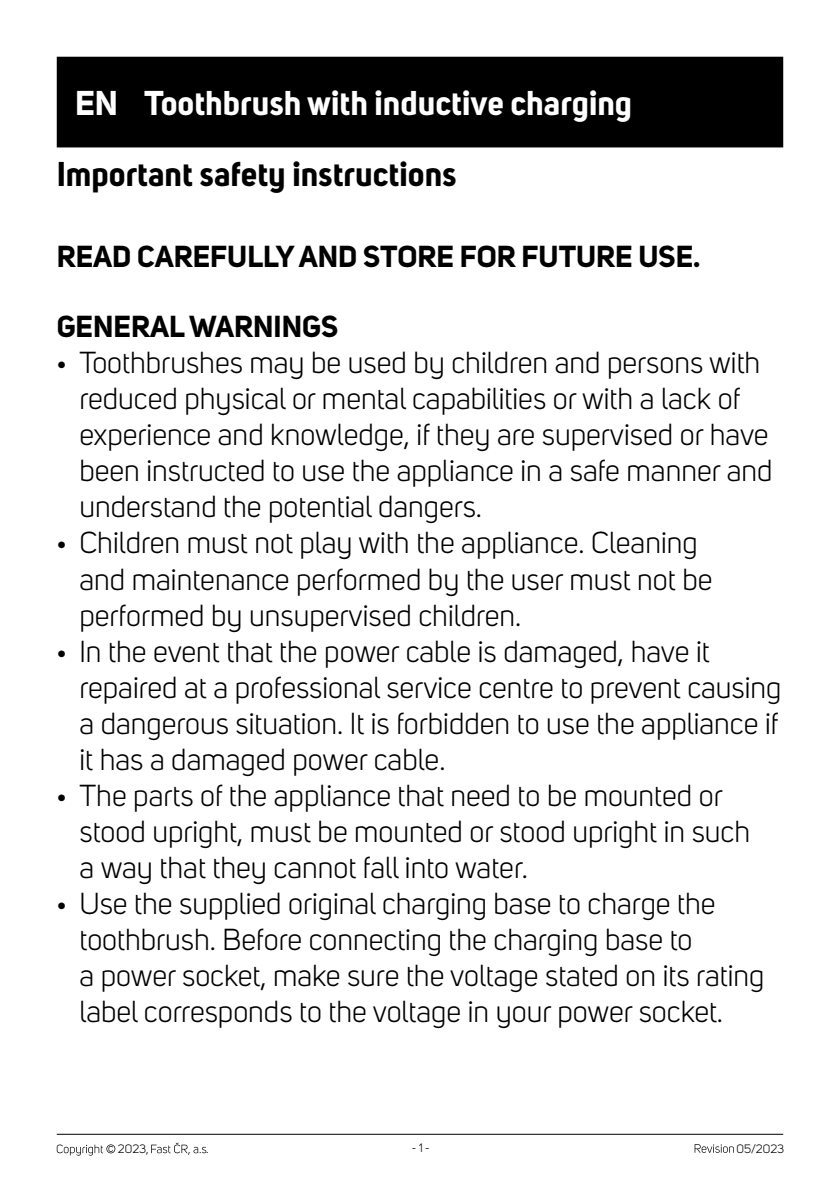
<style>
.page{position:relative;width:840px;height:1191px;background:#fff}
.page>*{position:absolute;margin:0;border:0;box-sizing:border-box;transform-origin:0 0}
.t1{font:700 34px "Uni Sans";color:#fff}
.t2{font:700 34px "Uni Sans";color:#000}
.t3{font:30px/36px "Uni Sans";color:#000}
.t4{font:700 30px "Uni Sans";color:#000}
.t5{font:12px "Uni Sans";color:#000}
.s1{font-size:23px}
</style>
<div class="page">
<hr style="left:57px;top:1133px;width:725px;height:1px;background:#000">
<svg style="left:694px;top:1144px;width:39px;height:8px"></svg>
<svg style="left:57px;top:1144px;width:58px;height:11px"></svg>
<svg style="left:151px;top:1142px;width:55px;height:12px"></svg>
<div style="left:57px;top:57px;width:725px;height:90px;background:#000"></div>
<p class="t1" style="left:75px;top:82px;width:558px">EN Toothbrush with inductive charging</p>
<p class="t2" style="left:57px;top:153px;width:401px">Important safety instructions</p>
<p class="t4" style="left:57px;top:238px;width:644px">READ CAREFULLY AND STORE FOR FUTURE USE.</p>
<p class="t4" style="left:57px;top:308px;width:283px">GENERAL WARNINGS</p>
<p class="t3" style="left:79px;top:345px;width:694px;text-indent:-23px"><span class="s1">•</span> Toothbrushes may be used by children and persons with reduced physical or mental capabilities or with a lack of experience and knowledge, if they are supervised or have been instructed to use the appliance in a safe manner and understand the potential dangers.</p>
<p class="t3" style="left:79px;top:525px;width:634px;text-indent:-23px"><span class="s1">•</span> Children must not play with the appliance. Cleaning and maintenance performed by the user must not be performed by unsupervised children.</p>
<p class="t3" style="left:79px;top:633px;width:703px;text-indent:-23px"><span class="s1">•</span> In the event that the power cable is damaged, have it repaired at a professional service centre to prevent causing a dangerous situation. It is forbidden to use the appliance if it has a damaged power cable.</p>
<p class="t3" style="left:79px;top:777px;width:672px;text-indent:-23px"><span class="s1">•</span> The parts of the appliance that need to be mounted or stood upright, must be mounted or stood upright in such a way that they cannot fall into water.</p>
<p class="t3" style="left:79px;top:885px;width:686px;text-indent:-23px"><span class="s1">•</span> Use the supplied original charging base to charge the toothbrush. Before connecting the charging base to<br>a power socket, make sure the voltage stated on its rating label corresponds to the voltage in your power socket.</p>
<p class="t5" style="left:118px;top:1142px;width:32px">2023,</p>
<p class="t5" style="left:206px;top:1142px;width:4px">.</p>
<p class="t5" style="left:411px;top:1141px;width:19px">- 1 -</p>
<p class="t5" style="left:736px;top:1141px;width:49px">05/2023</p>
</div>
